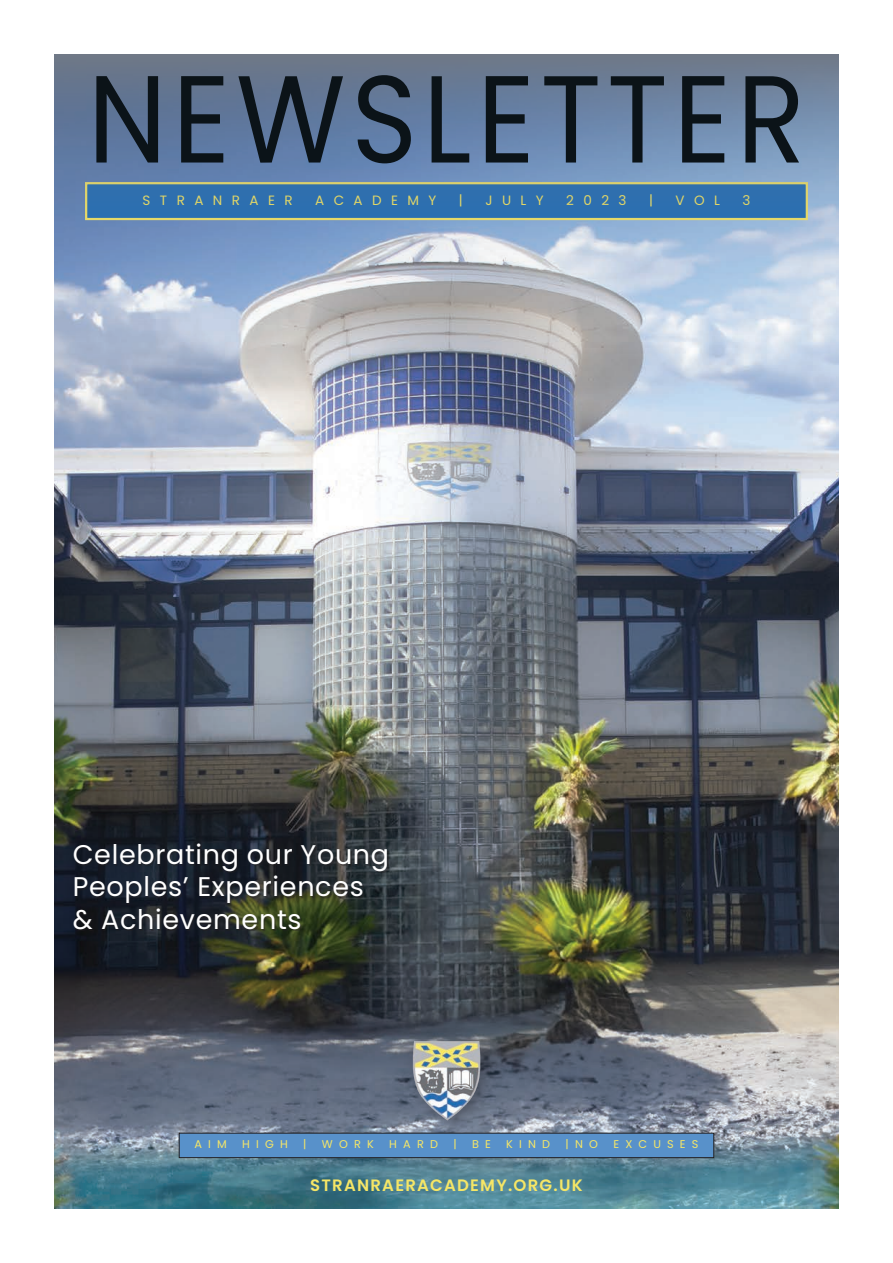
<style>
.page{position:relative;width:893px;height:1263px;background:#fff}
.page>*{position:absolute;margin:0;border:0;box-sizing:border-box;transform-origin:0 0}
.t1{font:123.75px "Poppins";letter-spacing:.05em;color:#0b1318;scale:.91 1}
.t2{font:27px/32.4px "Poppins";letter-spacing:.025em;color:#fff}
.t3{font:600 16.5px "Poppins";letter-spacing:.075em;color:#f6e666}
.t4{font:13.5px "Poppins";letter-spacing:.7em;color:#f6e762}
.t5{font:11.25px "Poppins";letter-spacing:.55em;color:#f6e666}
</style>
<div class="page">
<img style="left:54px;top:515px;width:785px;height:694px">
<div style="left:75px;top:845px;width:314px;height:85px;background:#231f20;opacity:.42"></div>
<div style="left:179px;top:1133px;width:535px;height:24px;background:#5891ca"></div>
<div style="left:179px;top:1133px;width:535px;height:25px;border:1px solid #231f20"></div>
<svg style="left:54px;top:54px;width:785px;height:461px;background:#8ea1ba"></svg>
<div style="left:402px;top:1030px;width:98px;height:108px;background:#231f20;opacity:.35"></div>
<img style="left:412px;top:1038px;width:69px;height:84px">
<p class="t1" style="left:88px;top:47px;width:790px">NEWSLETTER</p>
<p class="t4" style="left:143px;top:193px;width:152px">STRANRAER</p>
<p class="t4" style="left:315px;top:193px;width:123px">ACADEMY</p>
<p class="t4" style="left:459px;top:193px;width:5px">|</p>
<p class="t4" style="left:485px;top:193px;width:60px">JULY</p>
<p class="t4" style="left:566px;top:193px;width:62px">2023</p>
<p class="t4" style="left:649px;top:193px;width:5px">|</p>
<p class="t4" style="left:675px;top:193px;width:46px">VOL</p>
<p class="t4" style="left:742px;top:193px;width:9px">3</p>
<p class="t2" style="left:73px;top:838px;width:318px">Celebrating our Young<br>Peoples’ Experiences &amp; Achievements</p>
<p class="t5" style="left:194px;top:1138px;width:34px">AIM</p>
<p class="t5" style="left:242px;top:1138px;width:47px">HIGH</p>
<p class="t5" style="left:303px;top:1138px;width:5px">|</p>
<p class="t5" style="left:322px;top:1138px;width:53px">WORK</p>
<p class="t5" style="left:389px;top:1138px;width:50px">HARD</p>
<p class="t5" style="left:453px;top:1138px;width:5px">|</p>
<p class="t5" style="left:472px;top:1138px;width:20px">B E</p>
<p class="t5" style="left:506px;top:1138px;width:45px">KIND</p>
<p class="t5" style="left:566px;top:1138px;width:34px">|NO</p>
<p class="t5" style="left:613px;top:1138px;width:87px">EXCUSES</p>
<p class="t3" style="left:310px;top:1175px;width:274px">STRANRAERACADEMY.ORG.UK</p>
</div>
